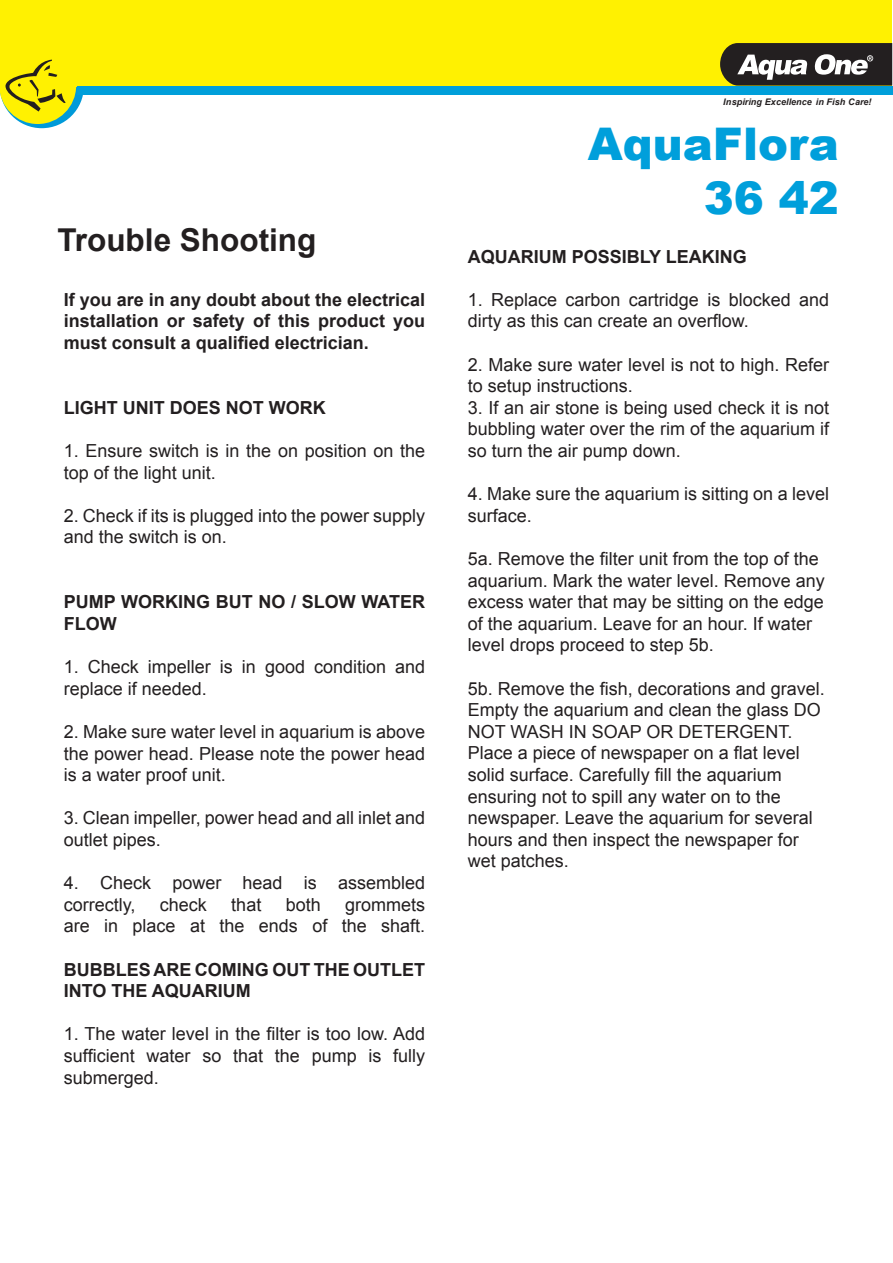
<style>
.page{position:relative;width:893px;height:1263px;background:#fff}
.page>*{position:absolute;margin:0;border:0;box-sizing:border-box;transform-origin:0 0}
.t1{font:900 45px/54px "Arial";color:#009fdb;text-align:right}
.t2{font:700 31.5px "Arial";color:#231f20}
.t3{font:18px/21.6px "Arial";color:#231f20}
.t4{font:700 18px/21.6px "Arial";color:#231f20}
.t5{font:italic 700 9px "Arial";color:#231f20}
</style>
<div class="page">
<svg style="left:0;top:44px;width:84px;height:84px"></svg>
<div style="left:0;top:0;width:892px;height:86px;background:#fff101"></div>
<div style="left:77px;top:86px;width:816px;height:9px;background:#009fda"></div>
<svg style="left:720px;top:43px;width:172px;height:43px;background:#545049"></svg>
<div style="left:0;top:47px;width:76px;height:77px;background:#fff101;border-radius:50%"></div>
<svg style="left:2px;top:60px;width:64px;height:52px"></svg>
<p class="t2" style="left:57px;top:219px;width:261px">Trouble Shooting</p>
<p class="t4" style="left:64px;top:289px;width:363px;text-align:justify">If you are in any doubt about the electrical installation or safety of this product you must consult a qualified electrician.</p>
<p class="t4" style="left:64px;top:397px;width:264px">LIGHT UNIT DOES NOT WORK</p>
<p class="t3" style="left:64px;top:440px;width:363px">1. Ensure switch is in the on position on the top of the light unit.</p>
<p class="t3" style="left:64px;top:505px;width:363px">2. Check if its is plugged into the power supply and the switch is on.</p>
<p class="t4" style="left:64px;top:592px;width:363px">PUMP WORKING BUT NO / SLOW WATER<br>FLOW</p>
<p class="t3" style="left:64px;top:656px;width:363px">1. Check impeller is in good condition and replace if needed.</p>
<p class="t3" style="left:64px;top:721px;width:363px;text-align:justify">2. Make sure water level in aquarium is above the power head. Please note the power head is a water proof unit.</p>
<p class="t3" style="left:64px;top:807px;width:363px">3. Clean impeller, power head and all inlet and outlet pipes.</p>
<p class="t3" style="left:64px;top:872px;width:363px">4. Check power head is assembled correctly,</p>
<p class="t3" style="left:160px;top:894px;width:49px">check</p>
<p class="t3" style="left:231px;top:894px;width:32px">that</p>
<p class="t3" style="left:286px;top:894px;width:37px">both</p>
<p class="t3" style="left:64px;top:894px;width:363px;text-align:right">grommets<br>are in place at the ends of the shaft.</p>
<p class="t4" style="left:64px;top:959px;width:363px">BUBBLES ARE COMING OUT THE OUTLET<br>INTO THE AQUARIUM</p>
<p class="t3" style="left:64px;top:1023px;width:363px;text-align:justify">1. The water level in the filter is too low. Add sufficient water so that the pump is fully submerged.</p>
<p class="t5" style="left:723px;top:96px;width:150px">Inspiring Excellence in Fish Care!</p>
<h1 class="t1" style="left:588px;top:116px;width:253px">AquaFlora<br>36 42</h1>
<p class="t4" style="left:468px;top:246px;width:281px">AQUARIUM POSSIBLY LEAKING</p>
<p class="t3" style="left:468px;top:289px;width:363px">1. Replace carbon cartridge is blocked and dirty as this can create an overflow.</p>
<p class="t3" style="left:468px;top:354px;width:363px">2. Make sure water level is not to high. Refer to setup instructions.</p>
<p class="t3" style="left:468px;top:397px;width:363px;text-align:justify">3. If an air stone is being used check it is not bubbling water over the rim of the aquarium if so turn the air pump down.</p>
<p class="t3" style="left:468px;top:483px;width:363px">4. Make sure the aquarium is sitting on a level surface.</p>
<p class="t3" style="left:468px;top:548px;width:359px">5a. Remove the filter unit from the top of the aquarium. Mark the water level. Remove any excess water that may be sitting on the edge of the aquarium. Leave for an hour. If water level drops proceed to step 5b.</p>
<p class="t3" style="left:468px;top:678px;width:359px">5b. Remove the fish, decorations and gravel.<br>Empty the aquarium and clean the glass DO NOT WASH IN SOAP OR DETERGENT.<br>Place a piece of newspaper on a flat level solid surface. Carefully fill the aquarium ensuring not to spill any water on to the newspaper. Leave the aquarium for several hours and then inspect the newspaper for wet patches.</p>
</div>
